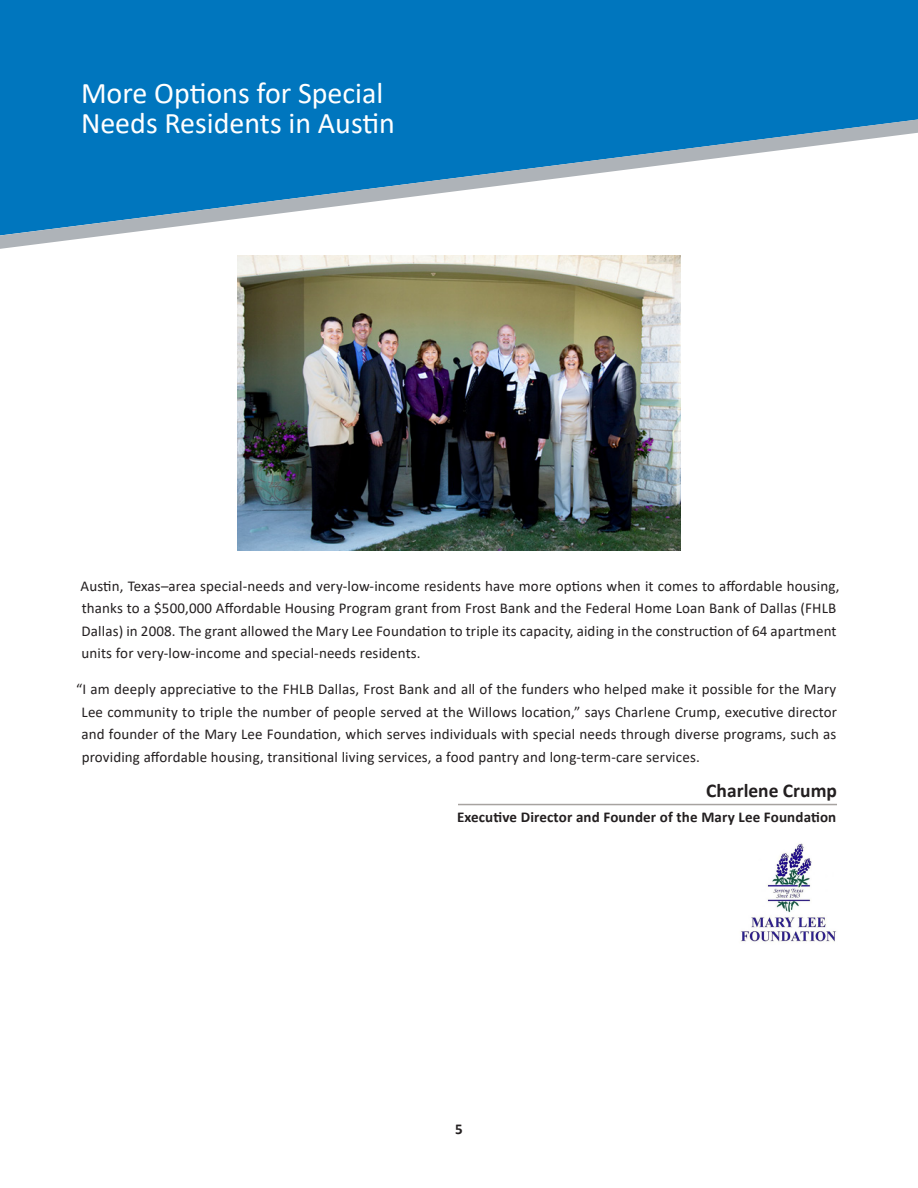
<style>
.page{position:relative;width:918px;height:1188px;background:#fff}
.page>*{position:absolute;margin:0;border:0;box-sizing:border-box;transform-origin:0 0}
.t1{font:30px "Calibri";color:#fff}
.t2{font:700 19.5px "Calibri";color:#231f20}
.t3{font:15px/22.5px "Calibri";letter-spacing:.01em;color:#231f20}
.t4{font:700 15px "Calibri";letter-spacing:.01em;color:#231f20}
</style>
<div class="page">
<div style="left:0;top:0;width:918px;height:119px;background:#0076be"></div>
<svg style="left:0;top:119px;width:918px;height:130px"></svg>
<hr style="left:458px;top:804px;width:379px;height:1px;background:#a7a3a0">
<img style="left:741px;top:843px;width:95px;height:99px">
<img style="left:237px;top:255px;width:444px;height:295px">
<p class="t1" style="left:81px;top:73px;width:304px">More Options for Special</p>
<p class="t1" style="left:81px;top:103px;width:315px">Needs Residents in Austin</p>
<p class="t3" style="left:81px;top:574px;width:761px">Austin, Texas–area special-needs and very-low-income residents have more options when it comes to affordable housing, thanks to a $500,000 Affordable Housing Program grant from Frost Bank and the Federal Home Loan Bank of Dallas (FHLB Dallas) in 2008. The grant allowed the Mary Lee Foundation to triple its capacity, aiding in the construction of 64 apartment units for very-low-income and special-needs residents.</p>
<p class="t3" style="left:82px;top:678px;width:757px;text-align:justify;text-indent:-5px">“I am deeply appreciative to the FHLB Dallas, Frost Bank and all of the funders who helped make it possible for the Mary Lee community to triple the number of people served at the Willows location,” says Charlene Crump, executive director and founder of the Mary Lee Foundation, which serves individuals with special needs through diverse programs, such as providing affordable housing, transitional living services, a food pantry and long-term-care services.</p>
<p class="t2" style="left:706px;top:777px;width:132px">Charlene Crump</p>
<p class="t4" style="left:457px;top:807px;width:381px">Executive Director and Founder of the Mary Lee Foundation</p>
<p class="t4" style="left:455px;top:1118px;width:9px">5</p>
</div>
